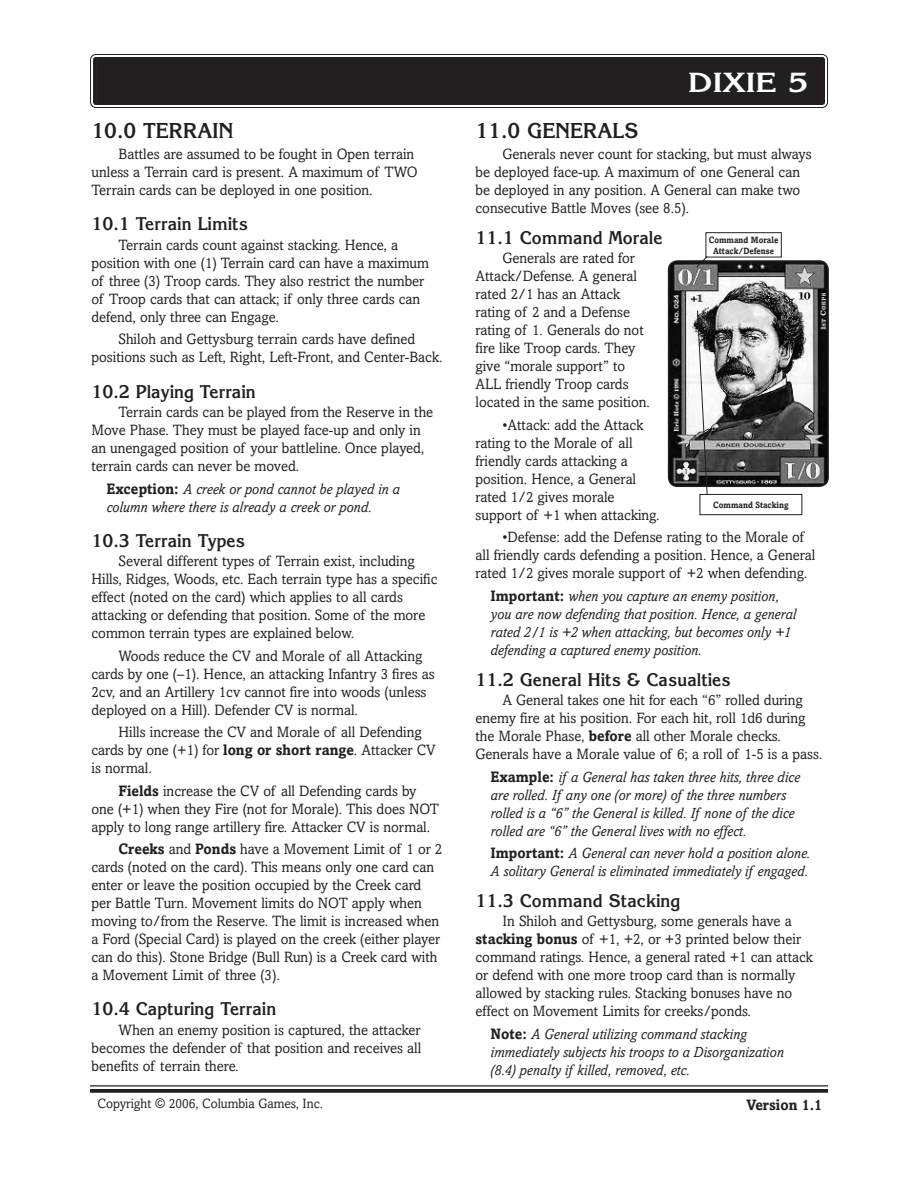
<style>
.page{position:relative;width:918px;height:1188px;background:#fff}
.page>*{position:absolute;margin:0;border:0;box-sizing:border-box;transform-origin:0 0}
.t1{font:700 27px "Korinna";color:#fff;scale:1.2 1}
.t2{font:700 21px "Korinna";color:#231f20;scale:.95 1}
.t3{font:700 18px "Korinna";color:#231f20;scale:.95 1}
.t4{font:15px/18px "Amasis";color:#231f20;scale:.95 1}
.t5{font:italic 15px/18px "Amasis";color:#231f20;scale:.95 1}
.t6{font:700 15px "Amasis";color:#231f20;scale:.95 1}
.t7{font:13.5px "Amasis";color:#231f20;scale:.95 1}
.t8{font:700 9px/10.8px "Amasis";color:#231f20;text-align:center;scale:.9 1}
.s1{font-weight:700;font-style:normal}
.s2{font-weight:700}
</style>
<div class="page">
<hr style="left:90px;top:1085px;width:738px;height:2px;background:#231f20">
<svg style="left:90px;top:1089px;width:738px;height:4px;fill:#231f20"></svg>
<svg style="left:90px;top:54px;width:738px;height:54px"></svg>
<div style="left:706px;top:232px;width:76px;height:25px;border:1px solid #231f20"></div>
<svg style="left:667px;top:255px;width:162px;height:245px"></svg>
<div style="left:700px;top:494px;width:102px;height:21px;background:#fff"></div>
<div style="left:700px;top:494px;width:102px;height:21px;border:1px solid #231f20"></div>
<h2 class="t2" style="left:92px;top:118px;width:151px">10.0 TERRAIN</h2>
<p class="t4" style="left:92px;top:145px;width:345px;text-indent:27px">Battles are assumed to be fought in Open terrain unless a Terrain card is present. A maximum of TWO<br>Terrain cards can be deployed in one position.</p>
<p class="t3" style="left:92px;top:213px;width:166px">10.1 Terrain Limits</p>
<p class="t4" style="left:92px;top:236px;width:357px;text-indent:27px">Terrain cards count against stacking. Hence, a position with one (1) Terrain card can have a maximum of three (3) Troop cards. They also restrict the number of Troop cards that can attack; if only three cards can defend, only three can Engage.</p>
<p class="t4" style="left:92px;top:330px;width:371px;text-align:center">Shiloh and Gettysburg terrain cards have defined positions such as Left, Right, Left-Front, and Center-Back.</p>
<p class="t3" style="left:92px;top:380px;width:174px">10.2 Playing Terrain</p>
<p class="t4" style="left:92px;top:403px;width:361px;text-indent:27px">Terrain cards can be played from the Reserve in the Move Phase. They must be played face-up and only in an unengaged position of your battleline. Once played, terrain cards can never be moved.</p>
<p class="t5" style="left:106px;top:480px;width:310px"><span class="s1">Exception:</span> A creek or pond cannot be played in a column where there is already a creek or pond.</p>
<p class="t3" style="left:92px;top:529px;width:163px">10.3 Terrain Types</p>
<p class="t4" style="left:92px;top:552px;width:366px;text-indent:27px">Several different types of Terrain exist, including Hills, Ridges, Woods, etc. Each terrain type has a specific effect (noted on the card) which applies to all cards attacking or defending that position. Some of the more common terrain types are explained below.</p>
<p class="t4" style="left:92px;top:647px;width:363px;text-indent:27px">Woods reduce the CV and Morale of all Attacking cards by one (–1). Hence, an attacking Infantry 3 fires as 2cv, and an Artillery 1cv cannot fire into woods (unless deployed on a Hill). Defender CV is normal.</p>
<p class="t4" style="left:92px;top:723px;width:364px;text-indent:27px">Hills increase the CV and Morale of all Defending cards by one (+1) for <span class="s2">long or short range</span>. Attacker CV is normal.</p>
<p class="t4" style="left:92px;top:782px;width:367px;text-align:center"><span class="s2">Fields</span> increase the CV of all Defending cards by<br>one (+1) when they Fire (not for Morale). This does NOT apply to long range artillery fire. Attacker CV is normal.</p>
<p class="t4" style="left:92px;top:840px;width:371px;text-indent:27px"><span class="s2">Creeks</span> and <span class="s2">Ponds</span> have a Movement Limit of 1 or 2 cards (noted on the card). This means only one card can enter or leave the position occupied by the Creek card per Battle Turn. Movement limits do NOT apply when moving to/from the Reserve. The limit is increased when a Ford (Special Card) is played on the creek (either player can do this). Stone Bridge (Bull Run) is a Creek card with a Movement Limit of three (3).</p>
<p class="t3" style="left:92px;top:998px;width:196px">10.4 Capturing Terrain</p>
<p class="t4" style="left:92px;top:1021px;width:349px;text-align:justify;text-indent:27px">When an enemy position is captured, the attacker becomes the defender of that position and receives all benefits of terrain there.</p>
<h1 class="t1" style="left:688px;top:66px;width:102px">DIXIE 5</h1>
<h2 class="t2" style="left:476px;top:118px;width:173px">11.0 GENERALS</h2>
<p class="t4" style="left:476px;top:145px;width:355px;text-indent:27px">Generals never count for stacking, but must always be deployed face-up. A maximum of one General can be deployed in any position. A General can make two consecutive Battle Moves (see 8.5).</p>
<p class="t3" style="left:476px;top:226px;width:198px">11.1 Command Morale</p>
<p class="t4" style="left:476px;top:249px;width:185px;text-indent:27px">Generals are rated for<br>Attack/Defense. A general rated 2/1 has an Attack rating of 2 and a Defense rating of 1. Generals do not fire like Troop cards. They give “morale support” to<br>ALL friendly Troop cards located in the same position.</p>
<p class="t4" style="left:476px;top:416px;width:195px;text-indent:27px">•Attack: add the Attack rating to the Morale of all friendly cards attacking a position. Hence, a General rated 1/2 gives morale support of +1 when attacking.</p>
<p class="t4" style="left:476px;top:528px;width:359px;text-indent:27px">•Defense: add the Defense rating to the Morale of all friendly cards defending a position. Hence, a General rated 1/2 gives morale support of +2 when defending.</p>
<p class="t5" style="left:490px;top:587px;width:323px"><span class="s1">Important:</span> when you capture an enemy position, you are now defending that position. Hence, a general rated 2/1 is +2 when attacking, but becomes only +1 defending a captured enemy position.</p>
<p class="t3" style="left:476px;top:668px;width:270px">11.2 General Hits &amp; Casualties</p>
<p class="t4" style="left:476px;top:691px;width:366px;text-indent:27px">A General takes one hit for each “6” rolled during enemy fire at his position. For each hit, roll 1d6 during the Morale Phase, <span class="s2">before</span> all other Morale checks.<br>Generals have a Morale value of 6; a roll of 1-5 is a pass.</p>
<p class="t5" style="left:490px;top:768px;width:327px"><span class="s1">Example:</span> if a General has taken three hits, three dice are rolled. If any one (or more) of the three numbers rolled is a “6” the General is killed. If none of the dice rolled are “6” the General lives with no effect.</p>
<p class="t5" style="left:490px;top:844px;width:338px"><span class="s1">Important:</span> A General can never hold a position alone.<br>A solitary General is eliminated immediately if engaged.</p>
<p class="t3" style="left:476px;top:889px;width:217px">11.3 Command Stacking</p>
<p class="t4" style="left:476px;top:912px;width:357px;text-indent:27px">In Shiloh and Gettysburg, some generals have a <span class="s2">stacking bonus</span> of +1, +2, or +3 printed below their command ratings. Hence, a general rated +1 can attack or defend with one more troop card than is normally allowed by stacking rules. Stacking bonuses have no effect on Movement Limits for creeks/ponds.</p>
<p class="t5" style="left:490px;top:1025px;width:310px"><span class="s1">Note:</span> A General utilizing command stacking immediately subjects his troops to a Disorganization (8.4) penalty if killed, removed, etc.</p>
<p class="t8" style="left:709px;top:234px;width:79px">Command Morale<br>Attack/Defense</p>
<p class="t8" style="left:713px;top:499px;width:85px">Command Stacking</p>
<p class="t7" style="left:98px;top:1096px;width:239px">Copyright © 2006, Columbia Games, Inc.</p>
<p class="t6" style="left:746px;top:1095px;width:81px">Version 1.1</p>
</div>
